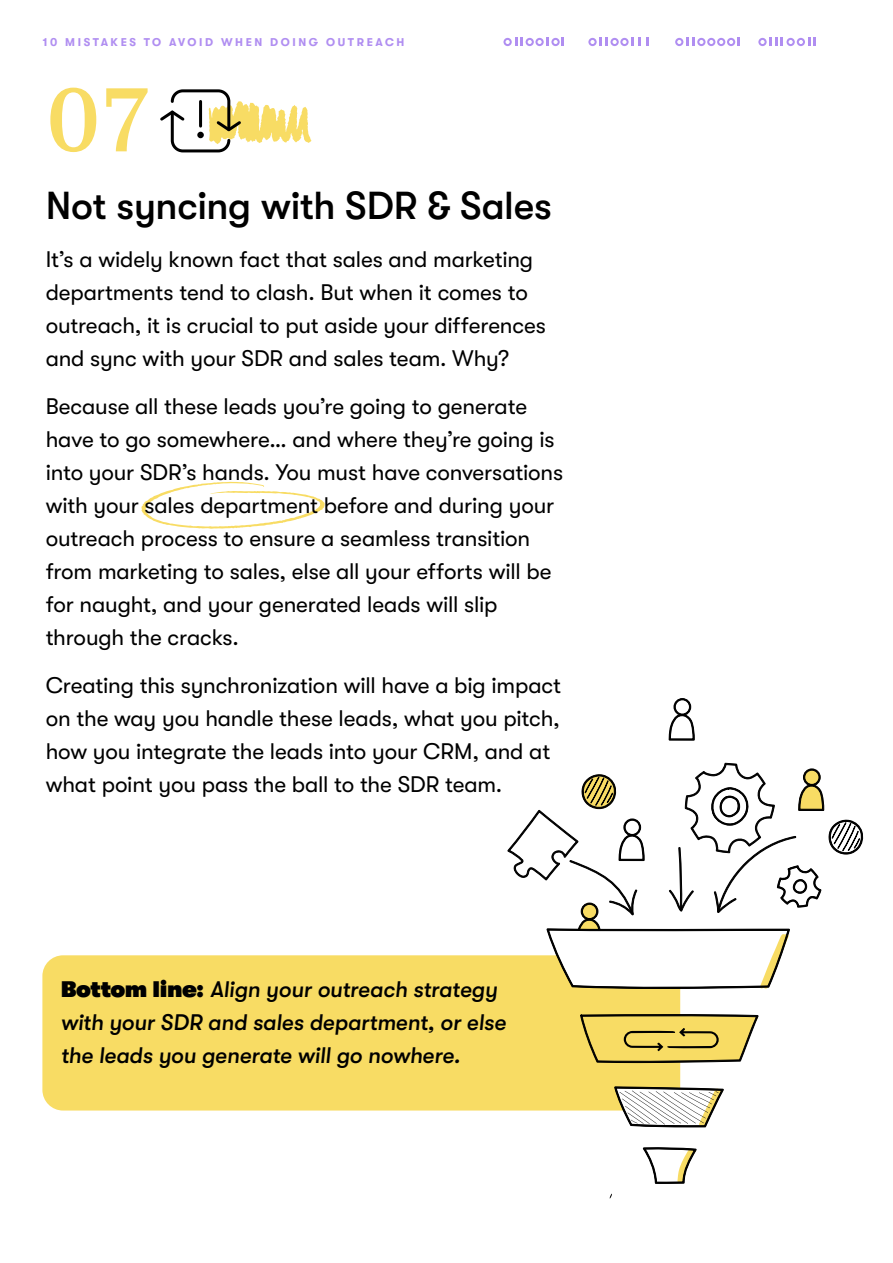
<style>
.page{position:relative;width:893px;height:1263px;background:#fff}
.page>*{position:absolute;margin:0;border:0;box-sizing:border-box;transform-origin:0 0}
.t1{font:500 90px "Circe Slab C";color:#f8dc64}
.t2{font:500 39px "GT Walsheim Pro";letter-spacing:-.005em;color:#000}
.t3{font:22.5px/33px "GT Walsheim Pro";letter-spacing:-.005em;color:#000}
.t4{font:italic 500 22.5px/33px "GT Walsheim Pro";letter-spacing:-.005em;color:#000}
.t5{font:700 11.25px "GT Walsheim Pro";letter-spacing:.23em;color:#b08ef1}
.s1{font-weight:800;font-style:normal}
</style>
<div class="page">
<svg style="left:141px;top:482px;width:184px;height:47px"></svg>
<svg style="left:160px;top:89px;width:151px;height:64px"></svg>
<hr style="left:199px;top:101px;width:3px;height:25px;background:#000">
<div style="left:197px;top:132px;width:7px;height:6px;border:3px solid #000;border-radius:50%"></div>
<svg style="left:758px;top:38px;width:58px;height:8px"></svg>
<svg style="left:675px;top:38px;width:64px;height:8px"></svg>
<svg style="left:647px;top:38px;width:2px;height:8px"></svg>
<svg style="left:588px;top:38px;width:53px;height:8px"></svg>
<svg style="left:503px;top:38px;width:61px;height:8px"></svg>
<div style="left:42px;top:955px;width:638px;height:155px;background:#f8dc64;border-radius:21px"></div>
<svg style="left:614px;top:1086px;width:110px;height:42px"></svg>
<svg style="left:642px;top:1147px;width:55px;height:37px"></svg>
<svg style="left:507px;top:698px;width:357px;height:291px"></svg>
<svg style="left:580px;top:1014px;width:179px;height:49px"></svg>
<p class="t5" style="left:43px;top:36px;width:363px">10 MISTAKES TO AVOID WHEN DOING OUTREACH</p>
<h1 class="t1" style="left:45px;top:69px;width:108px">07</h1>
<h2 class="t2" style="left:46px;top:183px;width:508px">Not syncing with SDR &amp; Sales</h2>
<p class="t3" style="left:46px;top:243px;width:502px">It’s a widely known fact that sales and marketing departments tend to clash. But when it comes to outreach, it is crucial to put aside your differences and sync with your SDR and sales team. Why?</p>
<p class="t3" style="left:46px;top:390px;width:519px">Because all these leads you’re going to generate have to go somewhere… and where they’re going is into your SDR’s hands. You must have conversations with your sales department before and during your outreach process to ensure a seamless transition from marketing to sales, else all your efforts will be for naught, and your generated leads will slip through the cracks.</p>
<p class="t3" style="left:46px;top:669px;width:517px">Creating this synchronization will have a big impact on the way you handle these leads, what you pitch, how you integrate the leads into your CRM, and at what point you pass the ball to the SDR team.</p>
<p class="t4" style="left:61px;top:973px;width:447px"><span class="s1">Bottom line:</span> Align your outreach strategy with your SDR and sales department, or else the leads you generate will go nowhere.</p>
</div>
